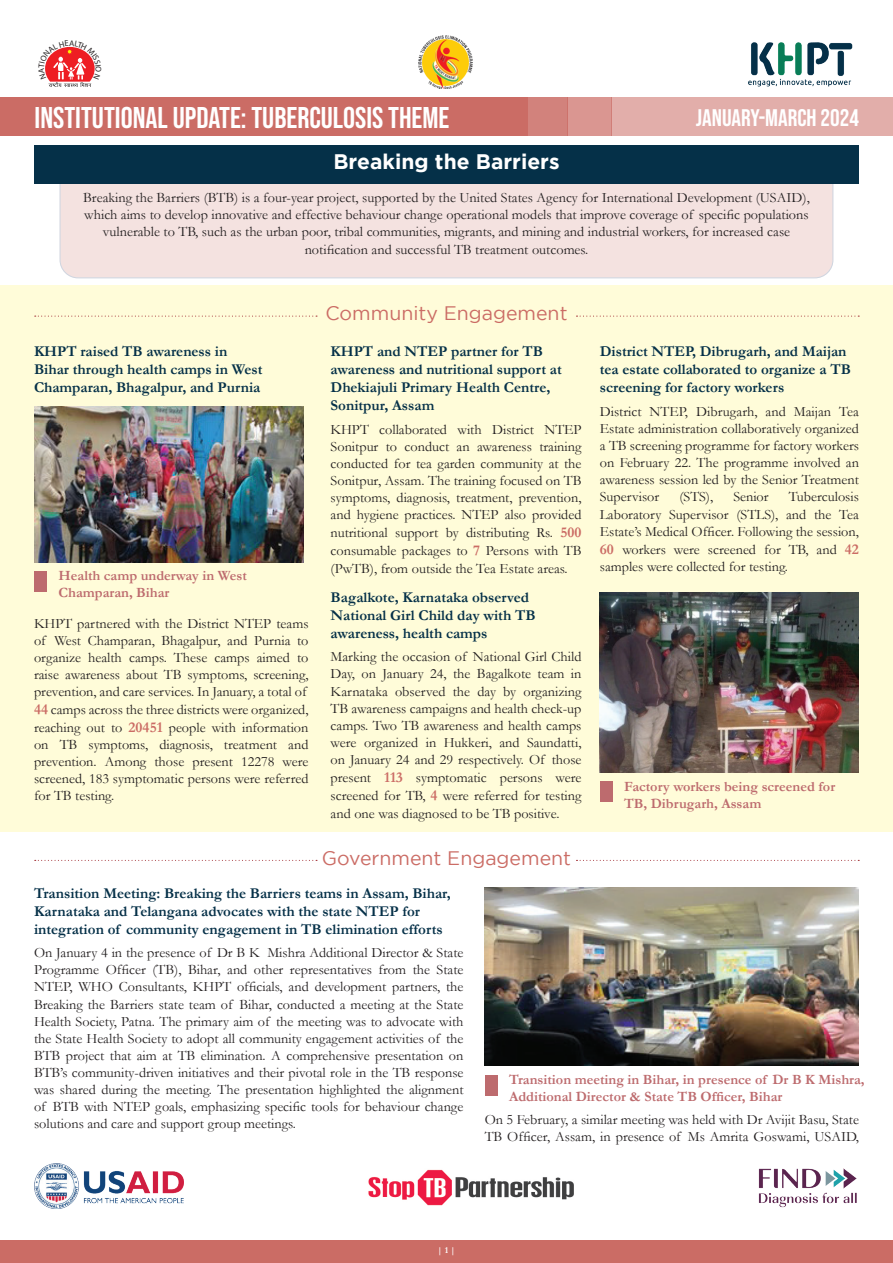
<style>
.page{position:relative;width:893px;height:1263px;background:#fff}
.page>*{position:absolute;margin:0;border:0;box-sizing:border-box;transform-origin:0 0}
.t1{font:30px "Bebas Neue";color:#fff}
.t2{font:24px "Bebas Neue";color:#fff}
.t3{font:700 21px "Gotham";color:#fff}
.t4{font:19.5px "Gotham";color:#cb6c65}
.t5{font:700 15px/18px "Garamond";color:#053048}
.t6{font:14.25px/17.4px "Garamond";color:#231f20;text-align:justify}
.t7{font:700 14.25px/17.1px "Garamond";color:#bd6b6e}
.t8{font:700 9px "Garamond";color:#fff}
.s1{font-weight:700;font-size:15px;color:#cb6c65}
</style>
<div class="page">
<div style="left:0;top:1240px;width:893px;height:23px;background:#cb6c65"></div>
<div style="left:0;top:97px;width:527px;height:39px;background:#cb6c65"></div>
<div style="left:0;top:285px;width:893px;height:546px;background:#fffcd9"></div>
<div style="left:527px;top:97px;width:41px;height:39px;background:#d2827c"></div>
<div style="left:568px;top:97px;width:44px;height:39px;background:#da9691"></div>
<div style="left:612px;top:97px;width:281px;height:39px;background:#e2aeaa"></div>
<img style="left:419px;top:35px;width:54px;height:53px">
<img style="left:758px;top:1168px;width:99px;height:39px">
<img style="left:748px;top:42px;width:105px;height:45px">
<img style="left:34px;top:1163px;width:149px;height:45px">
<img style="left:368px;top:1169px;width:206px;height:36px">
<div style="left:60px;top:150px;width:773px;height:128px;background:#f4e2e0;border-radius:18px"></div>
<div style="left:34px;top:145px;width:824px;height:39px;background:#053048"></div>
<svg style="left:576px;top:316px;width:283px;height:1px"></svg>
<svg style="left:35px;top:316px;width:282px;height:1px"></svg>
<img style="left:34px;top:406px;width:269px;height:156px">
<div style="left:34px;top:571px;width:13px;height:21px;background:#bd6b6e"></div>
<img style="left:600px;top:592px;width:259px;height:180px">
<svg style="left:576px;top:860px;width:283px;height:1px"></svg>
<svg style="left:35px;top:860px;width:282px;height:1px"></svg>
<img style="left:485px;top:888px;width:374px;height:177px">
<div style="left:485px;top:1074px;width:12px;height:21px;background:#bd6b6e"></div>
<div style="left:600px;top:781px;width:12px;height:21px;background:#bd6b6e"></div>
<svg style="left:45px;top:46px;width:50px;height:41px"></svg>
<h1 class="t1" style="left:35px;top:100px;width:416px">INSTITUTIONAL UPDATE: TUBERCULOSIS THEME</h1>
<h2 class="t2" style="left:696px;top:104px;width:165px">JANUARY-MARCH 2024</h2>
<h3 class="t3" style="left:333px;top:150px;width:228px">Breaking the Barriers</h3>
<p class="t6" style="left:83px;top:189px;width:728px;text-align:center">Breaking the Barriers (BTB) is a four-year project, supported by the United States Agency for International Development (USAID), which aims to develop innovative and effective behaviour change operational models that improve coverage of specific populations vulnerable to TB, such as the urban poor, tribal communities, migrants, and mining and industrial workers, for increased case notification and successful TB treatment outcomes.</p>
<p class="t5" style="left:34px;top:343px;width:230px">KHPT raised TB awareness in<br>Bihar through health camps in West<br>Champaran, Bhagalpur, and Purnia</p>
<p class="t7" style="left:59px;top:567px;width:190px">Health camp underway in West<br>Champaran, Bihar</p>
<p class="t6" style="left:34px;top:614px;width:276px;text-align:left">KHPT partnered with the District NTEP teams of West Champaran, Bhagalpur, and Purnia to organize health camps. These camps aimed to raise awareness about TB symptoms, screening, prevention, and care services. In January, a total of <span class="s1">44</span> camps across the three districts were organized, reaching out to <span class="s1">20451</span> people with information on TB symptoms, diagnosis, treatment and prevention. Among those present 12278 were screened, 183 symptomatic persons were referred for TB testing.</p>
<h3 class="t4" style="left:325px;top:303px;width:244px">Community Engagement</h3>
<p class="t5" style="left:331px;top:343px;width:233px">KHPT and NTEP partner for TB awareness and nutritional support at<br>Dhekiajuli Primary Health Centre,<br>Sonitpur, Assam</p>
<p class="t6" style="left:331px;top:420px;width:252px">KHPT collaborated with District NTEP Sonitpur to conduct an awareness training conducted for tea garden community at the Sonitpur, Assam. The training focused on TB symptoms, diagnosis, treatment, prevention, and hygiene practices. NTEP also provided nutritional support by distributing Rs. <span class="s1">500 </span>consumable packages to <span class="s1">7</span> Persons with TB (PwTB), from outside the Tea Estate areas.</p>
<p class="t5" style="left:331px;top:588px;width:206px">Bagalkote, Karnataka observed<br>National Girl Child day with TB awareness, health camps</p>
<p class="t6" style="left:331px;top:648px;width:252px">Marking the occasion of National Girl Child Day, on January 24, the Bagalkote team in Karnataka observed the day by organizing TB awareness campaigns and health check-up camps. Two TB awareness and health camps were organized in Hukkeri, and Saundatti, on January 24 and 29 respectively. Of those present <span class="s1">113</span> symptomatic persons were screened for TB, <span class="s1">4</span> were referred for testing and one was diagnosed to be TB positive.</p>
<h3 class="t4" style="left:322px;top:847px;width:251px">Government Engagement</h3>
<p class="t5" style="left:600px;top:343px;width:253px">District NTEP, Dibrugarh, and Maijan tea estate collaborated to organize a TB screening for factory workers</p>
<p class="t6" style="left:600px;top:403px;width:261px">District NTEP, Dibrugarh, and Maijan Tea Estate administration collaboratively organized a TB screening programme for factory workers on February 22. The programme involved an awareness session led by the Senior Treatment Supervisor</p>
<p class="t6" style="left:600px;top:488px;width:261px;text-indent:189px">Tuberculosis Laboratory Supervisor (STLS), and the Tea Estate’s Medical Officer. Following the session, <span class="s1">60</span> workers were screened for TB, and <span class="s1">42 </span>samples were collected for testing.</p>
<p class="t6" style="left:679px;top:488px;width:35px">(STS),</p>
<p class="t6" style="left:733px;top:488px;width:37px">Senior</p>
<p class="t7" style="left:624px;top:777px;width:213px">Factory workers being screened for<br>TB, Dibrugarh, Assam</p>
<p class="t5" style="left:34px;top:884px;width:418px">Transition Meeting: Breaking the Barriers teams in Assam, Bihar,<br>Karnataka and Telangana advocates with the state NTEP for integration of community engagement in TB elimination efforts</p>
<p class="t6" style="left:34px;top:944px;width:431px">On January 4 in the presence of Dr B K Mishra Additional Director &amp; State Programme Officer (TB), Bihar, and other representatives from the State NTEP, WHO Consultants, KHPT officials, and development partners, the Breaking the Barriers state team of Bihar, conducted a meeting at the State Health Society, Patna. The primary aim of the meeting was to advocate with the State Health Society to adopt all community engagement activities of the BTB project that aim at TB elimination. A comprehensive presentation on BTB’s community-driven initiatives and their pivotal role in the TB response was shared during the meeting. The presentation highlighted the alignment of BTB with NTEP goals, emphasizing specific tools for behaviour change solutions and care and support group meetings.</p>
<p class="t7" style="left:509px;top:1071px;width:357px">Transition meeting in Bihar, in presence of Dr B K Mishra,<br>Additional Director &amp; State TB Officer, Bihar</p>
<p class="t6" style="left:485px;top:1110px;width:376px">On 5 February, a similar meeting was held with Dr Avijit Basu, State<br>TB Officer, Assam, in presence of Ms Amrita Goswami, USAID,</p>
<p class="t8" style="left:438px;top:1244px;width:19px">| 1 |</p>
</div>
